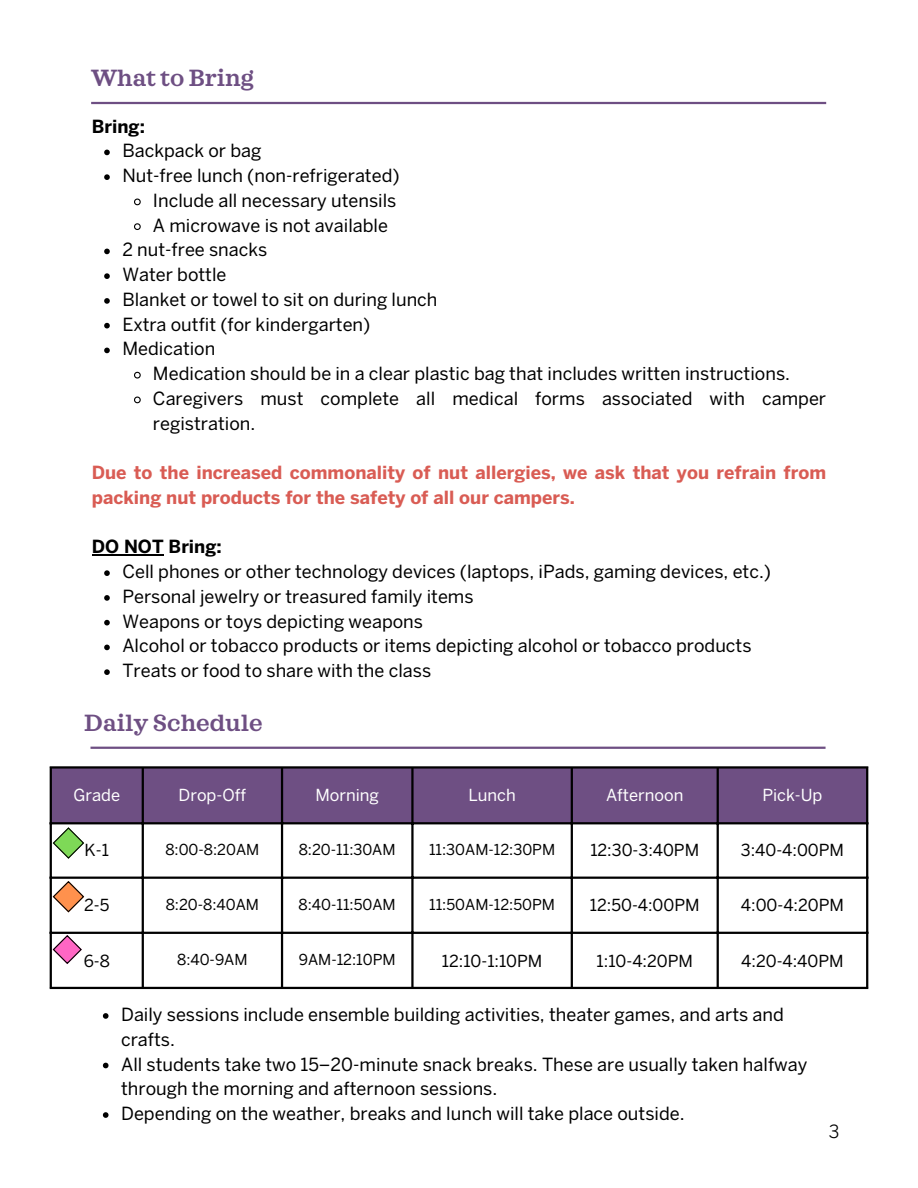
<style>
.page{position:relative;width:918px;height:1188px;background:#fff}
.page>*{position:absolute;margin:0;border:0;box-sizing:border-box;transform-origin:0 0}
.t1{font:600 24px "Sagona";color:#6e4f83}
.t2{font:18px/24.8px "Benton Sans";color:#000}
.t3{font:700 18px/24.8px "Benton Sans";color:#d95c54}
.t4{font:700 18px "Benton Sans";color:#000}
.t5{font:18px "Benton Sans";color:#000}
.t6{font:16.5px "Benton Sans";color:#000}
.t7{font:16.5px "Benton Sans";color:#fff}
.t8{font:15px "Benton Sans";color:#000}
</style>
<div class="page">
<svg style="left:104px;top:150px;width:6px;height:5px"></svg>
<svg style="left:104px;top:174px;width:6px;height:6px"></svg>
<svg style="left:134px;top:198px;width:7px;height:8px"></svg>
<svg style="left:134px;top:223px;width:7px;height:7px"></svg>
<svg style="left:104px;top:249px;width:6px;height:5px"></svg>
<svg style="left:104px;top:273px;width:6px;height:6px"></svg>
<svg style="left:104px;top:298px;width:6px;height:6px"></svg>
<svg style="left:104px;top:323px;width:6px;height:5px"></svg>
<svg style="left:104px;top:348px;width:6px;height:5px"></svg>
<svg style="left:134px;top:371px;width:7px;height:8px"></svg>
<svg style="left:134px;top:396px;width:7px;height:8px"></svg>
<hr style="left:92px;top:555px;width:72px;height:1px;background:#000">
<svg style="left:104px;top:570px;width:6px;height:6px"></svg>
<svg style="left:104px;top:595px;width:6px;height:6px"></svg>
<svg style="left:104px;top:620px;width:6px;height:5px"></svg>
<svg style="left:104px;top:645px;width:6px;height:5px"></svg>
<svg style="left:104px;top:669px;width:6px;height:6px"></svg>
<hr style="left:91px;top:102px;width:735px;height:2px;background:#6e4f83">
<hr style="left:91px;top:747px;width:735px;height:2px;background:#6e4f83">
<div style="left:52px;top:769px;width:814px;height:53px;background:#6e4f83"></div>
<hr style="left:50px;top:769px;width:2px;height:218px;background:#000">
<hr style="left:142px;top:769px;width:2px;height:218px;background:#000">
<hr style="left:281px;top:769px;width:2px;height:218px;background:#000">
<hr style="left:411px;top:769px;width:3px;height:218px;background:#000">
<hr style="left:571px;top:769px;width:2px;height:218px;background:#000">
<hr style="left:717px;top:769px;width:2px;height:218px;background:#000">
<hr style="left:866px;top:769px;width:2px;height:218px;background:#000">
<hr style="left:50px;top:766px;width:818px;height:3px;background:#000">
<hr style="left:50px;top:822px;width:818px;height:2px;background:#000">
<hr style="left:50px;top:877px;width:818px;height:2px;background:#000">
<hr style="left:50px;top:932px;width:818px;height:2px;background:#000">
<hr style="left:50px;top:987px;width:818px;height:2px;background:#000">
<svg style="left:53px;top:827px;width:31px;height:32px"></svg>
<svg style="left:103px;top:1013px;width:6px;height:6px"></svg>
<svg style="left:103px;top:1063px;width:6px;height:5px"></svg>
<svg style="left:103px;top:1112px;width:6px;height:6px"></svg>
<svg style="left:53px;top:881px;width:31px;height:31px"></svg>
<svg style="left:53px;top:935px;width:29px;height:29px"></svg>
<h1 class="t1" style="left:91px;top:68px;width:164px">What to Bring</h1>
<p class="t4" style="left:92px;top:116px;width:55px">Bring:</p>
<h2 class="t2" style="left:122px;top:139px;width:141px">Backpack or bag</h2>
<p class="t2" style="left:122px;top:164px;width:279px">Nut-free lunch (non-refrigerated)</p>
<p class="t2" style="left:153px;top:188px;width:245px">Include all necessary utensils</p>
<p class="t2" style="left:153px;top:213px;width:237px">A microwave is not available</p>
<p class="t2" style="left:122px;top:238px;width:147px">2 nut-free snacks</p>
<p class="t2" style="left:122px;top:263px;width:106px">Water bottle</p>
<p class="t2" style="left:122px;top:287px;width:317px">Blanket or towel to sit on during lunch</p>
<p class="t2" style="left:122px;top:312px;width:249px">Extra outfit (for kindergarten)</p>
<p class="t2" style="left:122px;top:337px;width:94px">Medication</p>
<p class="t2" style="left:153px;top:362px;width:639px">Medication should be in a clear plastic bag that includes written instructions.</p>
<p class="t2" style="left:153px;top:386px;width:675px">Caregivers must complete all medical forms associated with camper registration.</p>
<p class="t3" style="left:92px;top:461px;width:736px">Due to the increased commonality of nut allergies, we ask that you refrain from packing nut products for the safety of all our campers.</p>
<h2 class="t4" style="left:92px;top:536px;width:131px">DO NOT Bring:</h2>
<h2 class="t2" style="left:122px;top:560px;width:650px">Cell phones or other technology devices (laptops, iPads, gaming devices, etc.)</h2>
<p class="t2" style="left:122px;top:584px;width:353px">Personal jewelry or treasured family items</p>
<p class="t2" style="left:122px;top:609px;width:302px">Weapons or toys depicting weapons</p>
<p class="t2" style="left:122px;top:634px;width:631px">Alcohol or tobacco products or items depicting alcohol or tobacco products</p>
<p class="t2" style="left:122px;top:659px;width:310px">Treats or food to share with the class</p>
<p class="t1" style="left:84px;top:713px;width:180px">Daily Schedule</p>
<p class="t7" style="left:73px;top:786px;width:48px">Grade</p>
<h1 class="t7" style="left:179px;top:786px;width:69px">Drop-Off</h1>
<p class="t7" style="left:315px;top:786px;width:65px">Morning</p>
<p class="t7" style="left:468px;top:786px;width:49px">Lunch</p>
<p class="t7" style="left:606px;top:786px;width:79px">Afternoon</p>
<p class="t7" style="left:762px;top:786px;width:62px">Pick-Up</p>
<p class="t6" style="left:85px;top:840px;width:26px">K-1</p>
<p class="t8" style="left:165px;top:841px;width:95px">8:00-8:20AM</p>
<p class="t8" style="left:299px;top:841px;width:98px">8:20-11:30AM</p>
<p class="t8" style="left:429px;top:841px;width:128px">11:30AM-12:30PM</p>
<p class="t6" style="left:590px;top:840px;width:110px">12:30-3:40PM</p>
<p class="t6" style="left:741px;top:840px;width:105px">3:40-4:00PM</p>
<p class="t6" style="left:84px;top:896px;width:27px">2-5</p>
<p class="t8" style="left:166px;top:896px;width:95px">8:20-8:40AM</p>
<p class="t8" style="left:299px;top:896px;width:99px">8:40-11:50AM</p>
<p class="t8" style="left:429px;top:896px;width:127px">11:50AM-12:50PM</p>
<p class="t6" style="left:590px;top:896px;width:111px">12:50-4:00PM</p>
<p class="t6" style="left:741px;top:896px;width:105px">4:00-4:20PM</p>
<p class="t6" style="left:84px;top:951px;width:28px">6-8</p>
<p class="t8" style="left:177px;top:951px;width:72px">8:40-9AM</p>
<p class="t8" style="left:299px;top:951px;width:98px">9AM-12:10PM</p>
<p class="t6" style="left:442px;top:951px;width:102px">12:10-1:10PM</p>
<p class="t6" style="left:597px;top:951px;width:98px">1:10-4:20PM</p>
<p class="t6" style="left:741px;top:951px;width:104px">4:20-4:40PM</p>
<p class="t2" style="left:121px;top:1002px;width:664px">Daily sessions include ensemble building activities, theater games, and arts and crafts.</p>
<p class="t2" style="left:121px;top:1052px;width:688px">All students take two 15–20-minute snack breaks. These are usually taken halfway through the morning and afternoon sessions.</p>
<p class="t2" style="left:121px;top:1102px;width:565px">Depending on the weather, breaks and lunch will take place outside.</p>
<p class="t5" style="left:829px;top:1121px;width:12px">3</p>
</div>
